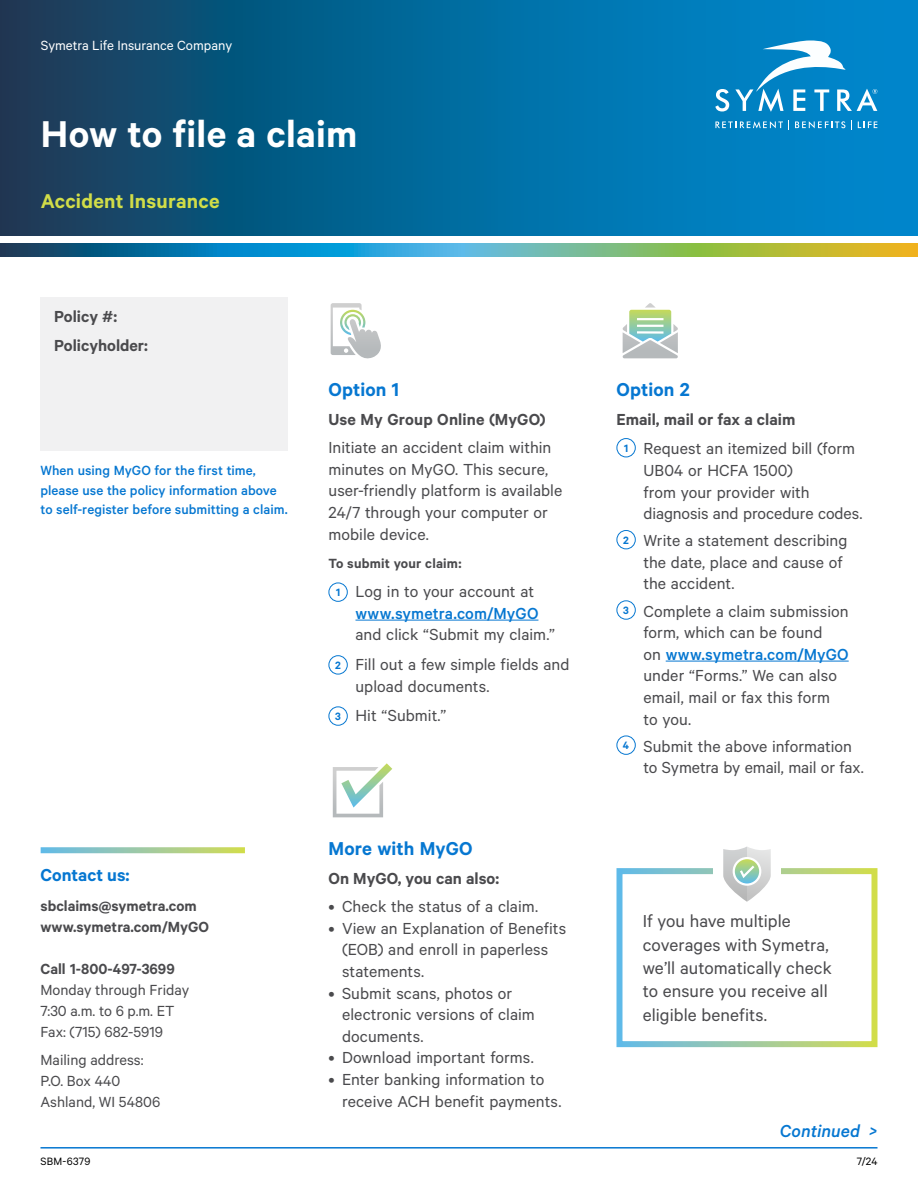
<style>
.page{position:relative;width:918px;height:1188px;background:#fff}
.page>*{position:absolute;margin:0;border:0;box-sizing:border-box;transform-origin:0 0}
.Header{font:600 42px "Calibre";letter-spacing:.005em;color:#fff}
.t1{font:600 22.5px "Calibre";letter-spacing:.01em;color:#d1dd48}
.Subhead1{font:600 21px "Calibre";letter-spacing:.005em;color:#0677d1}
.t2{font:19.5px/23.4px "Calibre";color:#4a4a4d}
.Why_Take_Action_Now_-_Headline{font:600 19.5px "Calibre";color:#0677d1}
.Sidebar{font:italic 500 19.5px "Calibre";color:#0677d1}
.Body{font:18px/21.6px "Calibre";letter-spacing:.005em;color:#4a4a4d}
._3c_BodySmall{font:18px/21.6px "Calibre";color:#4a4a4d}
.Subhead2{font:600 18px "Calibre";color:#4a4a4d}
.Disclosures{font:600 18px "Calibre";color:#4a4a4d}
.Why_Take_Action_Now_-_Body{font:16.5px/21px "Calibre";color:#4a4a4d}
.Why_Take_Action_Now_-_Body-2{font:600 16.5px "Calibre";color:#4a4a4d}
.BodyBullets{font:500 15px/19.5px "Calibre";color:#0677d1}
.t3{font:15px "Calibre";color:#fff}
.Body-2{font:600 15px "Calibre";letter-spacing:.015em;color:#4a4a4d}
.t4{font:12px "Calibre";letter-spacing:.02em;color:#000}
.t5{font:600 12px "Calibre";color:#0677d1}
.s1{font-weight:500;color:#0677d1}
</style>
<div class="page">
<div style="left:0;top:0;width:918px;height:244px;background:linear-gradient(to right,#123f5c,#0090d9)"></div>
<div style="left:40px;top:297px;width:248px;height:153px;background:#f1f1f2"></div>
<svg style="left:331px;top:303px;width:50px;height:56px"></svg>
<hr style="left:356px;top:620px;width:182px;height:1px;background:#0677d1">
<div style="left:328px;top:583px;width:20px;height:19px;border:1px solid #0677d1;border-radius:50%"></div>
<div style="left:328px;top:655px;width:20px;height:20px;border:1px solid #0677d1;border-radius:50%"></div>
<div style="left:328px;top:706px;width:20px;height:20px;border:1px solid #0677d1;border-radius:50%"></div>
<svg style="left:622px;top:303px;width:56px;height:55px"></svg>
<hr style="left:666px;top:661px;width:183px;height:1px;background:#0677d1">
<div style="left:616px;top:438px;width:20px;height:19px;border:1px solid #0677d1;border-radius:50%"></div>
<div style="left:616px;top:530px;width:20px;height:19px;border:1px solid #0677d1;border-radius:50%"></div>
<div style="left:616px;top:600px;width:20px;height:20px;border:1px solid #0677d1;border-radius:50%"></div>
<div style="left:616px;top:736px;width:20px;height:19px;border:1px solid #0677d1;border-radius:50%"></div>
<svg style="left:333px;top:763px;width:59px;height:54px"></svg>
<svg style="left:723px;top:847px;width:48px;height:55px"></svg>
<svg style="left:41px;top:847px;width:204px;height:6px"></svg>
<hr style="left:40px;top:1147px;width:838px;height:2px;background:#0677d1">
<div style="left:0;top:236px;width:918px;height:7px;background:#fff"></div>
<svg style="left:0;top:243px;width:918px;height:13px;background:#559c8c"></svg>
<svg style="left:715px;top:120px;width:74px;height:9px"></svg>
<svg style="left:795px;top:121px;width:50px;height:7px"></svg>
<svg style="left:858px;top:121px;width:19px;height:7px"></svg>
<svg style="left:715px;top:89px;width:14px;height:22px"></svg>
<svg style="left:735px;top:40px;width:142px;height:72px"></svg>
<p class="t3" style="left:41px;top:37px;width:193px">Symetra Life Insurance Company</p>
<p class="Header" style="left:41px;top:108px;width:318px">How to file a claim</p>
<p class="t1" style="left:41px;top:188px;width:180px">Accident Insurance</p>
<p class="Disclosures" style="left:54px;top:306px;width:65px">Policy #:</p>
<p class="Disclosures" style="left:54px;top:334px;width:96px">Policyholder:</p>
<p class="BodyBullets" style="left:40px;top:460px;width:249px">When using MyGO for the first time, please use the policy information above to self-register before submitting a claim.</p>
<p class="Subhead1" style="left:328px;top:377px;width:72px">Option 1</p>
<p class="Subhead2" style="left:328px;top:408px;width:219px">Use My Group Online (MyGO)</p>
<p class="Body" style="left:328px;top:436px;width:235px">Initiate an accident claim within minutes on MyGO. This secure, user-friendly platform is available<br>24/7 through your computer or mobile device.</p>
<p class="Body-2" style="left:328px;top:554px;width:135px">To submit your claim:</p>
<p class="t5" style="left:336px;top:585px;width:6px">1</p>
<p class="_3c_BodySmall" style="left:356px;top:580px;width:201px">Log in to your account at <span class="s1">www.symetra.com/MyGO </span>and click “Submit my claim.”</p>
<p class="t5" style="left:335px;top:658px;width:7px">2</p>
<p class="Body" style="left:356px;top:653px;width:216px">Fill out a few simple fields and upload documents.</p>
<p class="t5" style="left:335px;top:709px;width:7px">3</p>
<p class="Body" style="left:356px;top:704px;width:92px">Hit “Submit.”</p>
<p class="Why_Take_Action_Now_-_Headline" style="left:40px;top:864px;width:91px">Contact us:</p>
<p class="Why_Take_Action_Now_-_Body-2" style="left:40px;top:896px;width:158px">sbclaims@symetra.com</p>
<p class="Why_Take_Action_Now_-_Body-2" style="left:40px;top:917px;width:170px">www.symetra.com/MyGO</p>
<p class="Why_Take_Action_Now_-_Body-2" style="left:40px;top:959px;width:136px">Call 1-800-497-3699</p>
<p class="Why_Take_Action_Now_-_Body" style="left:40px;top:979px;width:150px">Monday through Friday</p>
<p class="Why_Take_Action_Now_-_Body" style="left:40px;top:1000px;width:136px">7:30 a.m. to 6 p.m. ET</p>
<p class="Why_Take_Action_Now_-_Body" style="left:40px;top:1021px;width:124px">Fax: (715) 682-5919</p>
<p class="Why_Take_Action_Now_-_Body" style="left:40px;top:1049px;width:121px">Mailing address:<br>P.O. Box 440<br>Ashland, WI 54806</p>
<p class="Subhead1" style="left:328px;top:836px;width:146px">More with MyGO</p>
<p class="Subhead2" style="left:328px;top:867px;width:172px">On MyGO, you can also:</p>
<p class="Body" style="left:328px;top:895px;width:211px">• Check the status of a claim.</p>
<p class="Body" style="left:342px;top:917px;width:226px;text-indent:-14px">• View an Explanation of Benefits (EOB) and enroll in paperless statements.</p>
<p class="Body" style="left:342px;top:982px;width:194px;text-indent:-14px">• Submit scans, photos or electronic versions of claim documents.</p>
<p class="Body" style="left:328px;top:1046px;width:207px">• Download important forms.</p>
<p class="Body" style="left:342px;top:1068px;width:221px;text-indent:-14px">• Enter banking information to receive ACH benefit payments.</p>
<p class="Subhead1" style="left:616px;top:377px;width:75px">Option 2</p>
<p class="Subhead2" style="left:616px;top:408px;width:180px">Email, mail or fax a claim</p>
<p class="t5" style="left:624px;top:441px;width:6px">1</p>
<p class="Body" style="left:644px;top:437px;width:220px">Request an itemized bill (form<br>UB04 or HCFA 1500)<br>from your provider with diagnosis and procedure codes.</p>
<p class="t5" style="left:623px;top:533px;width:7px">2</p>
<p class="Body" style="left:644px;top:529px;width:205px">Write a statement describing the date, place and cause of the accident.</p>
<p class="t5" style="left:623px;top:603px;width:7px">3</p>
<p class="Body" style="left:644px;top:600px;width:207px">Complete a claim submission form, which can be found<br>on <span class="s1">www.symetra.com/MyGO </span>under “Forms.” We can also email, mail or fax this form to you.</p>
<p class="t5" style="left:623px;top:738px;width:8px">4</p>
<p class="Body" style="left:644px;top:735px;width:222px">Submit the above information to Symetra by email, mail or fax.</p>
<p class="t2" style="left:643px;top:909px;width:191px">If you have multiple coverages with Symetra, we’ll automatically check to ensure you receive all eligible benefits.</p>
<p class="Sidebar" style="left:780px;top:1120px;width:99px">Continued &gt;</p>
<p class="t4" style="left:40px;top:1155px;width:51px">SBM-6379</p>
<p class="t4" style="left:857px;top:1155px;width:22px">7/24</p>
</div>
